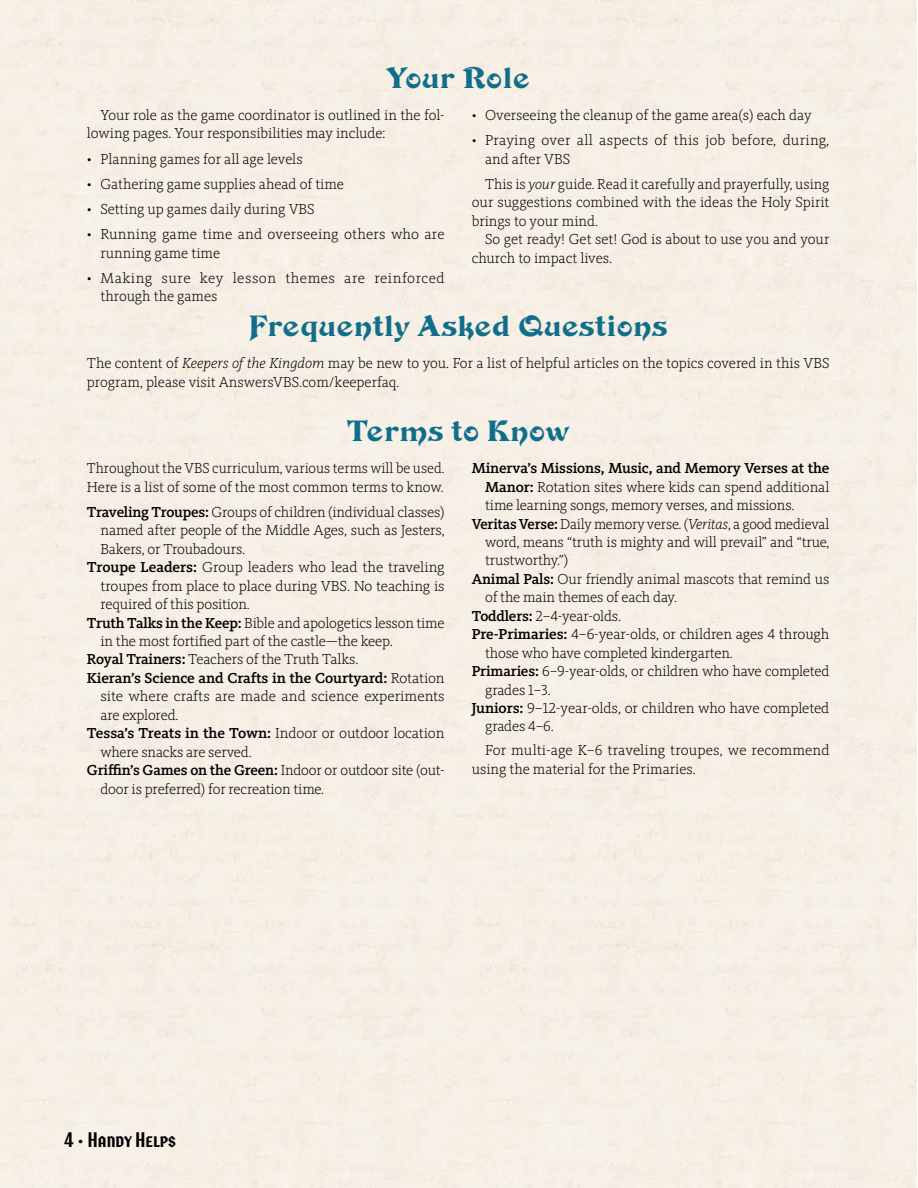
<style>
.page{position:relative;width:918px;height:1188px;background:#fff}
.page>*{position:absolute;margin:0;border:0;box-sizing:border-box;transform-origin:0 0}
.t1{font:31.5px "Devinne D";color:#0f6f8a}
.t2{font:21px "Cinder";color:#000}
.t3{font:300 15px/18.5px "Kievit Slab OT";letter-spacing:-.01em;color:#000}
.t4{font:500 15px "Kievit Slab OT";letter-spacing:-.01em;color:#000}
.t5{font:300 15px/18.5px "Kievit Slab OT";letter-spacing:.015em;color:#000}
.t6{font:300 15px/18.5px "Kievit Slab OT";letter-spacing:.025em;color:#000}
.s1{font-style:italic}
.s2{font-weight:500}
.s3{font-weight:300}
</style>
<div class="page">
<h1 class="t1" style="left:386px;top:60px;width:146px">Your Role</h1>
<p class="t3" style="left:87px;top:106px;width:359px;text-indent:13px">Your role as the game coordinator is outlined in the fol&shy;lowing pages. Your responsibilities may include:</p>
<p class="t3" style="left:87px;top:150px;width:217px">• Planning games for all age levels</p>
<p class="t3" style="left:87px;top:175px;width:259px">• Gathering game supplies ahead of time</p>
<p class="t3" style="left:87px;top:200px;width:229px">• Setting up games daily during VBS</p>
<p class="t3" style="left:100px;top:225px;width:346px;text-indent:-13px">• Running game time and overseeing others who are running game time</p>
<p class="t6" style="left:100px;top:269px;width:346px;text-indent:-14px">• Making sure key lesson themes are reinforced through the games</p>
<p class="t3" style="left:472px;top:106px;width:341px">• Overseeing the cleanup of the game area(s) each day</p>
<p class="t5" style="left:485px;top:131px;width:346px;text-indent:-14px">• Praying over all aspects of this job before, during, and after VBS</p>
<p class="t3" style="left:472px;top:175px;width:359px;text-align:justify;text-indent:14px">This is <span class="s1">your</span> guide. Read it carefully and prayerfully, using our suggestions combined with the ideas the Holy Spirit brings to your mind.</p>
<p class="t3" style="left:472px;top:230px;width:359px;text-indent:14px">So get ready! Get set! God is about to use you and your church to impact lives.</p>
<h1 class="t1" style="left:248px;top:308px;width:421px">Frequently Asked Questions</h1>
<p class="t3" style="left:87px;top:354px;width:744px">The content of <span class="s1">Keepers of the Kingdom</span> may be new to you. For a list of helpful articles on the topics covered in this VBS program, please visit AnswersVBS.com/keeperfaq.</p>
<h1 class="t1" style="left:347px;top:413px;width:224px">Terms to Know</h1>
<p class="t3" style="left:87px;top:459px;width:359px">Throughout the VBS curriculum, various terms will be used.<br>Here is a list of some of the most common terms to know.</p>
<p class="t3" style="left:87px;top:503px;width:359px"><span class="s2">Traveling Troupes:</span> Groups of children (individual classes)</p>
<p class="t3" style="left:100px;top:521px;width:346px">named after people of the Middle Ages, such as Jesters,</p>
<p class="t3" style="left:100px;top:540px;width:146px">Bakers, or Troubadours.</p>
<p class="t3" style="left:87px;top:558px;width:359px"><span class="s2">Troupe Leaders:</span> Group leaders who lead the traveling</p>
<p class="t3" style="left:100px;top:577px;width:346px">troupes from place to place during VBS. No teaching is</p>
<p class="t3" style="left:100px;top:595px;width:151px">required of this position.</p>
<p class="t3" style="left:87px;top:614px;width:359px"><span class="s2">Truth Talks in the Keep:</span> Bible and apologetics lesson time</p>
<p class="t3" style="left:100px;top:632px;width:294px">in the most fortified part of the castle—the keep.</p>
<p class="t3" style="left:87px;top:650px;width:273px"><span class="s2">Royal Trainers:</span> Teachers of the Truth Talks.</p>
<p class="t4" style="left:87px;top:669px;width:359px">Kieran’s Science and Crafts in the Courtyard: <span class="s3">Rotation</span></p>
<p class="t3" style="left:100px;top:687px;width:346px">site where crafts are made and science experiments</p>
<p class="t3" style="left:100px;top:706px;width:80px">are explored.</p>
<p class="t4" style="left:87px;top:725px;width:359px">Tessa’s Treats in the Town: <span class="s3">Indoor or outdoor location</span></p>
<p class="t3" style="left:100px;top:743px;width:153px">where snacks are served.</p>
<p class="t4" style="left:87px;top:761px;width:359px">Griffin’s Games on the Green: <span class="s3">Indoor or outdoor site (out-</span></p>
<p class="t3" style="left:100px;top:780px;width:225px">door is preferred) for recreation time.</p>
<p class="t4" style="left:472px;top:459px;width:359px">Minerva’s Missions, Music, and Memory Verses at the</p>
<p class="t3" style="left:485px;top:478px;width:346px"><span class="s2">Manor:</span> Rotation sites where kids can spend additional</p>
<p class="t3" style="left:485px;top:496px;width:311px">time learning songs, memory verses, and missions.</p>
<p class="t3" style="left:472px;top:515px;width:359px"><span class="s2">Veritas Verse:</span> Daily memory verse. (<span class="s1">Veritas</span>, a good medieval</p>
<p class="t3" style="left:485px;top:533px;width:346px">word, means “truth is mighty and will prevail” and “true,</p>
<p class="t3" style="left:485px;top:551px;width:85px">trustworthy.”)</p>
<p class="t3" style="left:472px;top:570px;width:359px"><span class="s2">Animal Pals:</span> Our friendly animal mascots that remind us</p>
<p class="t3" style="left:485px;top:588px;width:193px">of the main themes of each day.</p>
<p class="t3" style="left:472px;top:607px;width:151px"><span class="s2">Toddlers:</span> 2–4-year-olds.</p>
<p class="t3" style="left:472px;top:625px;width:359px"><span class="s2">Pre-Primaries:</span> 4–6-year-olds, or children ages 4 through</p>
<p class="t3" style="left:485px;top:644px;width:249px">those who have completed kindergarten.</p>
<p class="t3" style="left:472px;top:662px;width:359px"><span class="s2">Primaries:</span> 6–9-year-olds, or children who have completed</p>
<p class="t3" style="left:485px;top:681px;width:67px">grades 1–3.</p>
<p class="t3" style="left:472px;top:699px;width:359px"><span class="s2">Juniors:</span> 9–12-year-olds, or children who have completed</p>
<p class="t3" style="left:485px;top:717px;width:70px">grades 4–6.</p>
<p class="t3" style="left:472px;top:741px;width:359px;text-indent:14px">For multi-age K–6 traveling troupes, we recommend using the material for the Primaries.</p>
<h2 class="t2" style="left:64px;top:1127px;width:113px">4 • Handy Helps</h2>
</div>
